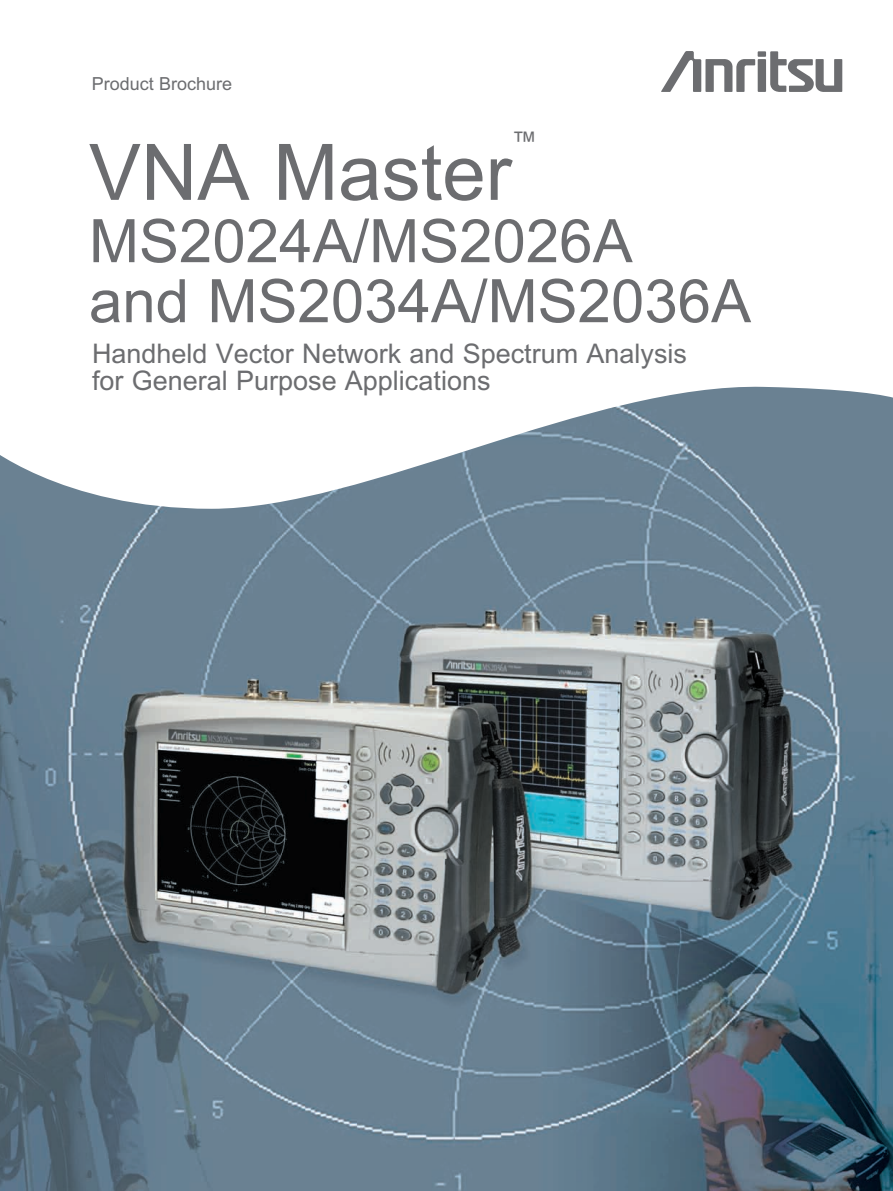
<style>
.page{position:relative;width:893px;height:1191px;background:#fff}
.page>*{position:absolute;margin:0;border:0;box-sizing:border-box;transform-origin:0 0}
.t1{font:78px "Arial";color:#6c6d70}
.t2{font:60px/60px "Arial";color:#6c6d70}
.t3{font:27px/27px "Arial";color:#6c6d70}
.t4{font:25.8px "Arial";color:#6c6d70}
.t5{font:18px "Arial";color:#6c6d70}
</style>
<div class="page">
<svg style="left:661px;top:51px;width:181px;height:41px"></svg>
<img style="left:0;top:386px;width:893px;height:805px">
<p class="t5" style="left:92px;top:74px;width:142px">Product Brochure</p>
<p class="t4" style="left:512px;top:126px;width:27px">™</p>
<h1 class="t1" style="left:89px;top:129px;width:424px">VNA Master</h1>
<h2 class="t2" style="left:89px;top:211px;width:664px">MS2024A/MS2026A<br>and MS2034A/MS2036A</h2>
<p class="t3" style="left:92px;top:340px;width:596px">Handheld Vector Network and Spectrum Analysis for General Purpose Applications</p>
</div>
